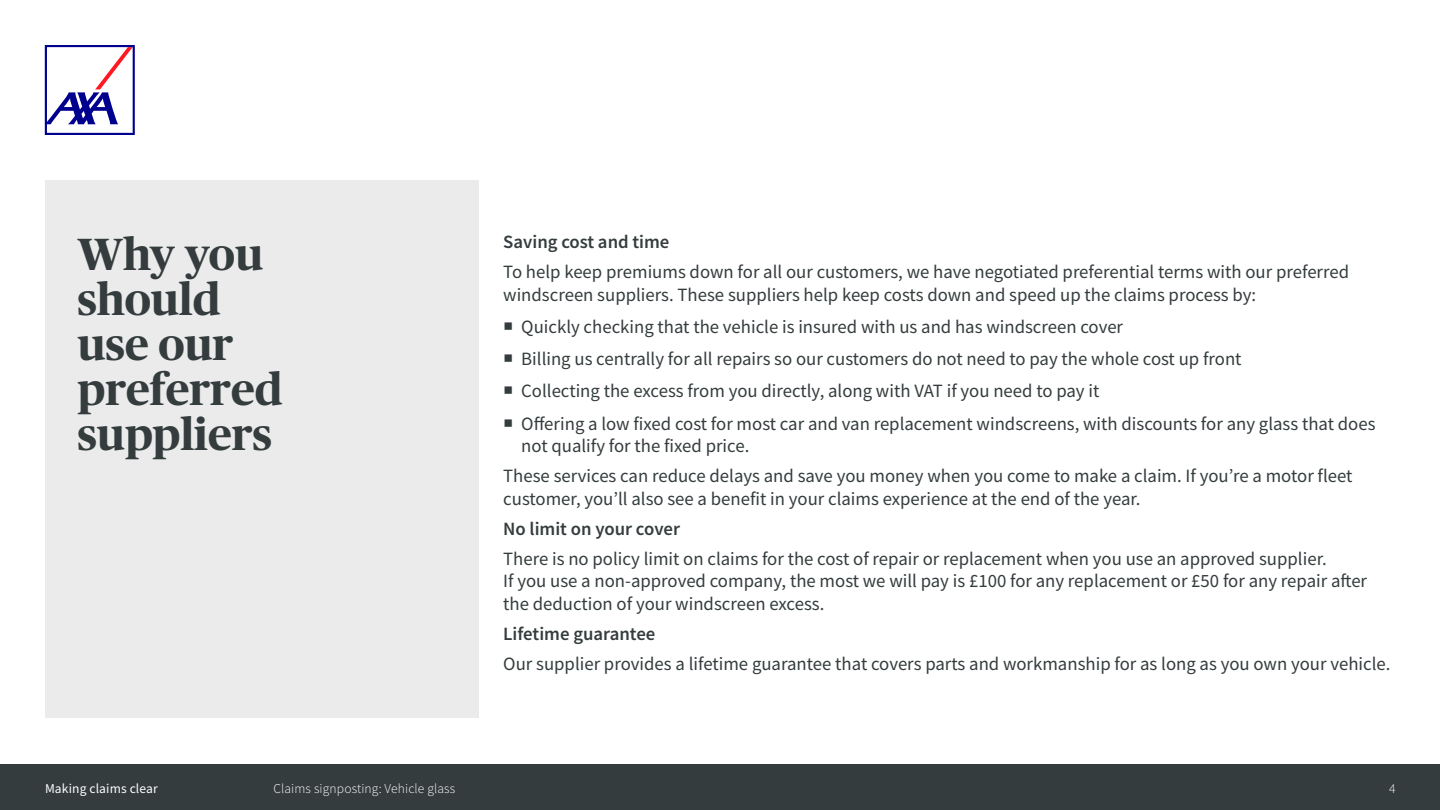
<style>
.page{position:relative;width:1440px;height:810px;background:#fff}
.page>*{position:absolute;margin:0;border:0;box-sizing:border-box;transform-origin:0 0}
.TITLE_-_Page{font:700 45px/45px "Publico Headline";color:#343c3d}
.Copy_-_25pt{font:18.75px/22.5px "Source Sans Pro";color:#343c3d}
.Copy_-_25pt-2{font:600 18.75px "Source Sans Pro";color:#343c3d}
.t1{font:300 13.5px "Source Sans Pro";letter-spacing:.01em;color:#fff}
.t2{font:13.5px "Source Sans Pro";letter-spacing:.01em;color:#fff}
</style>
<div class="page">
<div style="left:0;top:765px;width:1440px;height:45px;background:#343c3d"></div>
<div style="left:45px;top:180px;width:433px;height:538px;background:#ebebeb"></div>
<svg style="left:45px;top:45px;width:90px;height:90px"></svg>
<p class="TITLE_-_Page" style="left:78px;top:229px;width:207px">Why you should use our preferred suppliers</p>
<p class="Copy_-_25pt-2" style="left:503px;top:230px;width:168px">Saving cost and time</p>
<p class="Copy_-_25pt" style="left:503px;top:260px;width:847px">To help keep premiums down for all our customers, we have negotiated preferential terms with our preferred windscreen suppliers. These suppliers help keep costs down and speed up the claims process by:</p>
<p class="Copy_-_25pt" style="left:503px;top:315px;width:621px">○ Quickly checking that the vehicle is insured with us and has windscreen cover</p>
<p class="Copy_-_25pt" style="left:503px;top:347px;width:740px">○ Billing us centrally for all repairs so our customers do not need to pay the whole cost up front</p>
<p class="Copy_-_25pt" style="left:503px;top:380px;width:598px">○ Collecting the excess from you directly, along with VAT if you need to pay it</p>
<p class="Copy_-_25pt" style="left:521px;top:412px;width:856px;text-indent:-18px">○ Offering a low fixed cost for most car and van replacement windscreens, with discounts for any glass that does not qualify for the fixed price.</p>
<p class="Copy_-_25pt" style="left:503px;top:464px;width:851px">These services can reduce delays and save you money when you come to make a claim. If you’re a motor fleet customer, you’ll also see a benefit in your claims experience at the end of the year.</p>
<p class="Copy_-_25pt-2" style="left:503px;top:516px;width:178px">No limit on your cover</p>
<p class="Copy_-_25pt" style="left:503px;top:547px;width:865px">There is no policy limit on claims for the cost of repair or replacement when you use an approved supplier.<br>If you use a non-approved company, the most we will pay is £100 for any replacement or £50 for any repair after the deduction of your windscreen excess.</p>
<p class="Copy_-_25pt-2" style="left:503px;top:621px;width:154px">Lifetime guarantee</p>
<p class="Copy_-_25pt" style="left:503px;top:652px;width:889px">Our supplier provides a lifetime guarantee that covers parts and workmanship for as long as you own your vehicle.</p>
<p class="t2" style="left:45px;top:779px;width:114px">Making claims clear</p>
<p class="t1" style="left:273px;top:780px;width:183px">Claims signposting: Vehicle glass</p>
<p class="t1" style="left:1389px;top:780px;width:8px">4</p>
</div>
